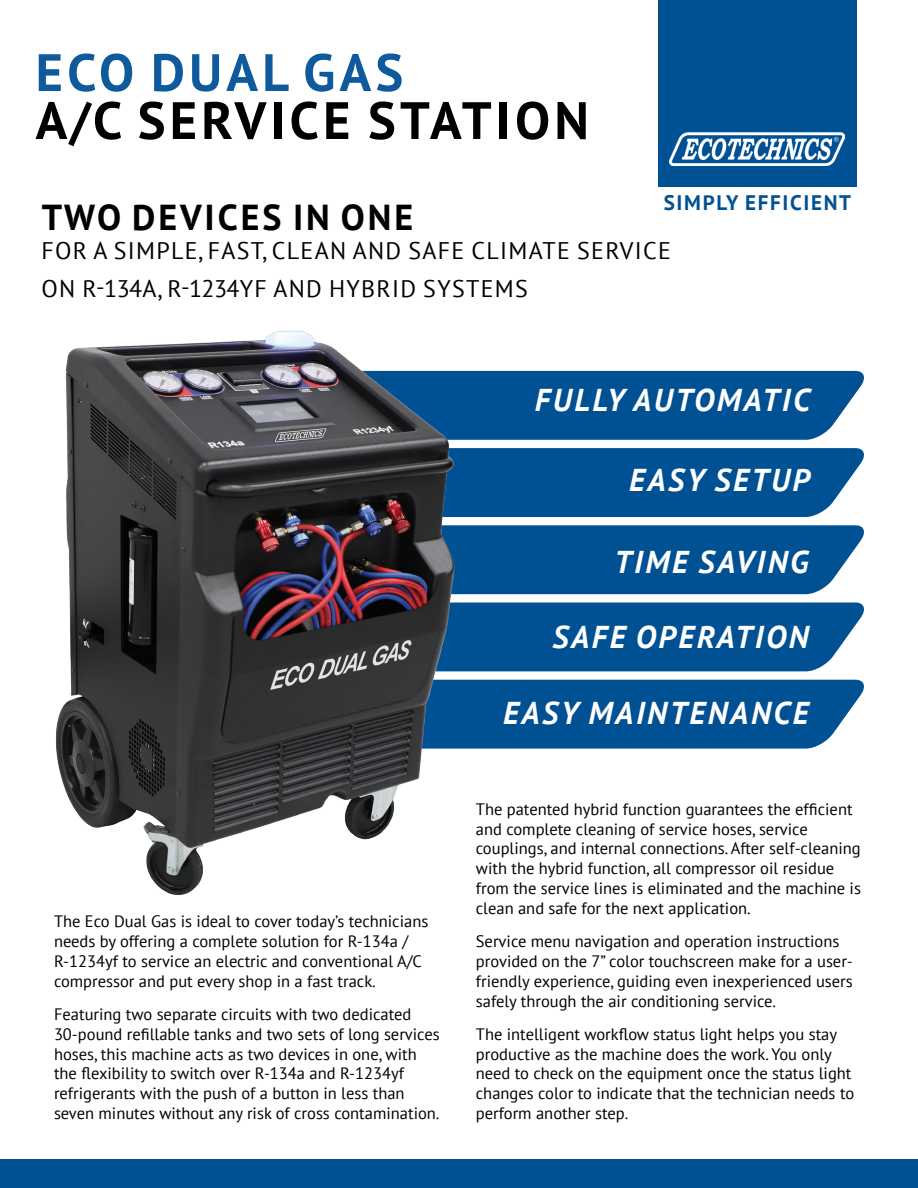
<style>
.page{position:relative;width:918px;height:1188px;background:#fff}
.page>*{position:absolute;margin:0;border:0;box-sizing:border-box;transform-origin:0 0}
.t1{font:700 52.5px "PT Sans";letter-spacing:.08em;color:#010000}
.t2{font:700 52.5px "PT Sans";letter-spacing:.08em;color:#0f599d}
.t3{font:700 36px "PT Sans";letter-spacing:.08em;color:#010000}
.t4{font:italic 700 31.5px "PT Sans";letter-spacing:.08em;color:#fff}
.t5{font:24px/37.5px "PT Sans";letter-spacing:.055em;color:#010000}
.t6{font:700 21px "PT Sans";letter-spacing:.08em;color:#005193}
.t7{font:16.5px/19.8px "PT Sans";color:#010000}
</style>
<div class="page">
<div style="left:463px;top:525px;width:401px;height:69px;background:#005193"></div>
<div style="left:463px;top:603px;width:401px;height:68px;background:#005193"></div>
<div style="left:463px;top:680px;width:401px;height:69px;background:#005193"></div>
<div style="left:463px;top:371px;width:401px;height:69px;background:#005193"></div>
<div style="left:463px;top:448px;width:401px;height:69px;background:#005193"></div>
<img style="left:56px;top:331px;width:407px;height:565px">
<div style="left:658px;top:0;width:198px;height:187px;background:#005193"></div>
<img style="left:669px;top:133px;width:176px;height:33px">
<div style="left:0;top:1160px;width:918px;height:28px;background:#005193"></div>
<p class="t2" style="left:36px;top:38px;width:369px">ECO DUAL GAS</p>
<p class="t1" style="left:36px;top:86px;width:555px">A/C SERVICE STATION</p>
<p class="t3" style="left:42px;top:194px;width:373px">TWO DEVICES IN ONE</p>
<p class="t6" style="left:664px;top:189px;width:189px">SIMPLY EFFICIENT</p>
<p class="t5" style="left:41px;top:232px;width:631px">FOR A SIMPLE, FAST, CLEAN AND SAFE CLIMATE SERVICE<br>ON R-134A, R-1234YF AND HYBRID SYSTEMS</p>
<p class="t4" style="left:535px;top:379px;width:276px">FULLY AUTOMATIC</p>
<p class="t4" style="left:629px;top:459px;width:182px">EASY SETUP</p>
<p class="t4" style="left:614px;top:541px;width:196px">TIME SAVING</p>
<p class="t4" style="left:552px;top:617px;width:258px">SAFE OPERATION</p>
<p class="t7" style="left:54px;top:911px;width:376px">The Eco Dual Gas is ideal to cover today’s technicians needs by offering a complete solution for R-134a / R-1234yf to service an electric and conventional A/C compressor and put every shop in a fast track.</p>
<p class="t7" style="left:54px;top:1004px;width:387px">Featuring two separate circuits with two dedicated 30-pound refillable tanks and two sets of long services hoses, this machine acts as two devices in one, with the flexibility to switch over R-134a and R-1234yf refrigerants with the push of a button in less than seven minutes without any risk of cross contamination.</p>
<p class="t4" style="left:503px;top:692px;width:307px">EASY MAINTENANCE</p>
<p class="t7" style="left:476px;top:799px;width:387px">The patented hybrid function guarantees the efficient and complete cleaning of service hoses, service couplings, and internal connections. After self-cleaning with the hybrid function, all compressor oil residue from the service lines is eliminated and the machine is clean and safe for the next application.</p>
<p class="t7" style="left:476px;top:931px;width:379px">Service menu navigation and operation instructions provided on the 7” color touchscreen make for a user&shy;friendly experience, guiding even inexperienced users safely through the air conditioning service.</p>
<p class="t7" style="left:476px;top:1024px;width:380px">The intelligent workflow status light helps you stay productive as the machine does the work. You only need to check on the equipment once the status light changes color to indicate that the technician needs to perform another step.</p>
</div>
